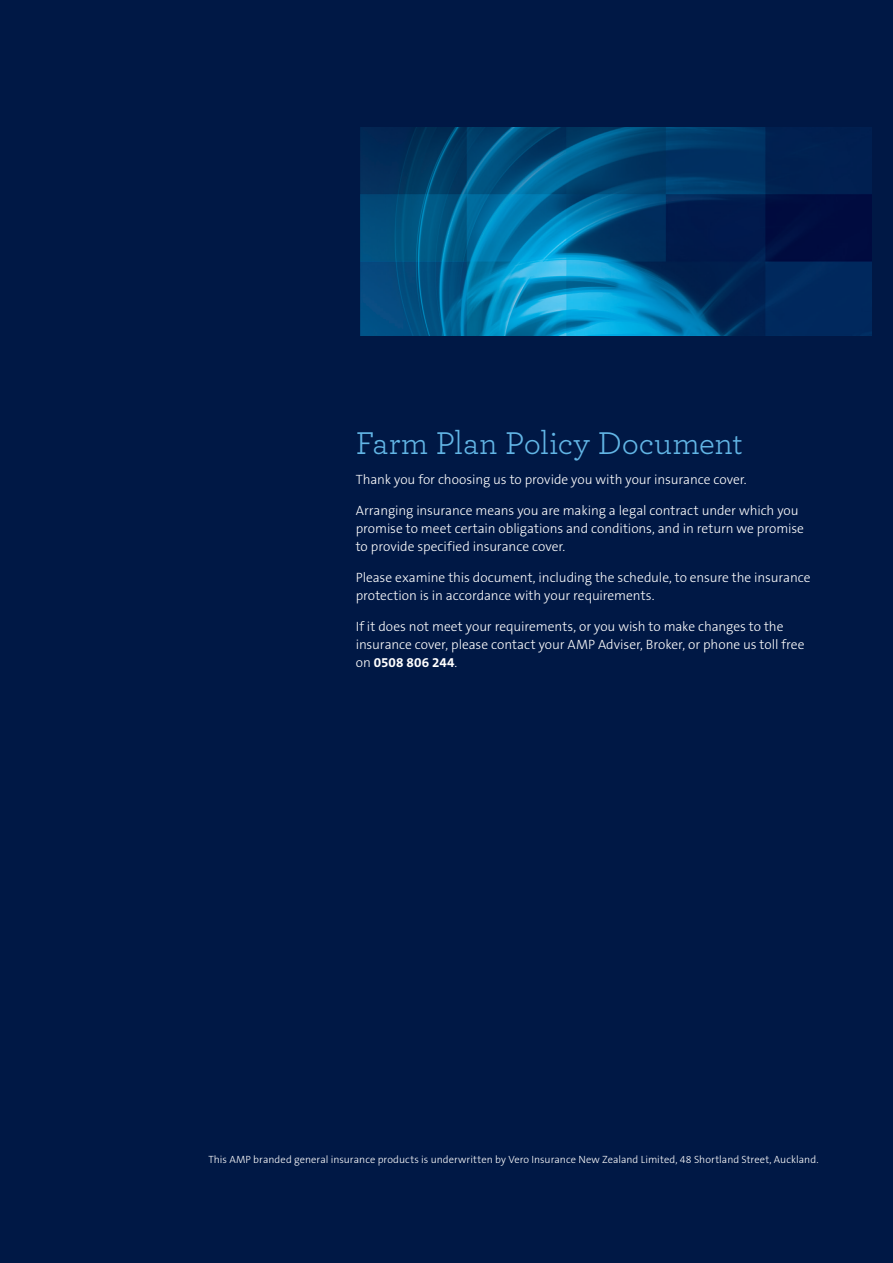
<style>
.page{position:relative;width:893px;height:1263px;background:#001845}
.page>*{position:absolute;margin:0;border:0;box-sizing:border-box;transform-origin:0 0}
.t1{font:33px "Archer";letter-spacing:-.005em;color:#62b5e5}
.t2{font:300 13.5px/18px "The Sans B3";letter-spacing:-.005em;color:#fff}
.t3{font:700 13.5px "The Sans B7";letter-spacing:.01em;color:#fff}
.t4{font:300 10.5px "The Sans B3";letter-spacing:.005em;color:#fff}
.s1{font-family:"The Sans B3";font-weight:300}
</style>
<div class="page">
<img style="left:360px;top:128px;width:511px;height:208px">
<h1 class="t1" style="left:356px;top:420px;width:389px">Farm Plan Policy Document</h1>
<p class="t2" style="left:356px;top:471px;width:392px">Thank you for choosing us to provide you with your insurance cover.</p>
<p class="t2" style="left:356px;top:502px;width:450px">Arranging insurance means you are making a legal contract under which you promise to meet certain obligations and conditions, and in return we promise to provide specified insurance cover.</p>
<p class="t2" style="left:356px;top:569px;width:456px">Please examine this document, including the schedule, to ensure the insurance protection is in accordance with your requirements.</p>
<p class="t2" style="left:356px;top:617px;width:450px">If it does not meet your requirements, or you wish to make changes to the insurance cover, please contact your AMP Adviser, Broker, or phone us toll free</p>
<p class="t3" style="left:356px;top:655px;width:103px"><span class="s1">on</span> 0508 806 244<span class="s1">.</span></p>
<p class="t4" style="left:208px;top:1154px;width:612px">This AMP branded general insurance products is underwritten by Vero Insurance New Zealand Limited, 48 Shortland Street, Auckland.</p>
</div>
